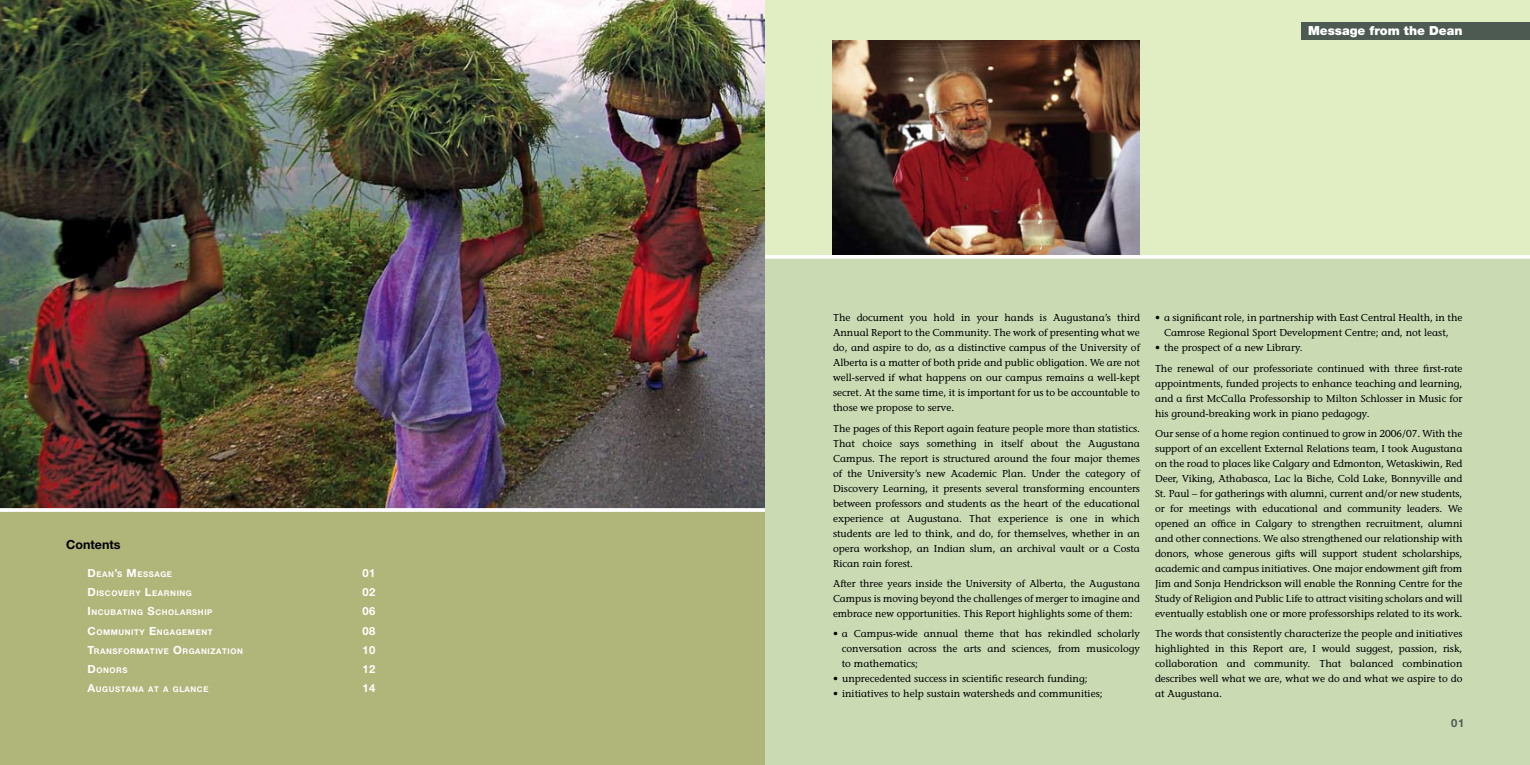
<style>
.page{position:relative;width:1530px;height:765px;background:#fff}
.page>*{position:absolute;margin:0;border:0;box-sizing:border-box;transform-origin:0 0}
.t1{font:900 12.5px "Helvetica Neue LT Std";color:#fff}
.t2{font:700 12.5px "Helvetica Neue LT Std";color:#000}
.t3{font:700 11.25px "Helvetica Neue LT Std";letter-spacing:.05em;color:#fff}
.t4{font:700 11.25px "Helvetica Neue LT Std";color:#4c5a52}
.t5{font:500 10px/15px "Stone Informal Std";color:#000;text-align:justify}
.t6{font:700 7.88px "Helvetica Neue LT Std";letter-spacing:.07em;color:#fff}
.s1{font-size:11.25px}
</style>
<div class="page">
<div style="left:0;top:494px;width:765px;height:271px;background:#b0b579"></div>
<div style="left:765px;top:242px;width:765px;height:523px;background:#cadbb4"></div>
<div style="left:765px;top:0;width:765px;height:255px;background:#e1edc3"></div>
<div style="left:1302px;top:22px;width:228px;height:19px;background:#4c5a52"></div>
<img style="left:0;top:0;width:765px;height:508px">
<img style="left:832px;top:41px;width:308px;height:214px">
<svg style="left:0;top:508px;width:765px;height:4px;background:#f7f6f4"></svg>
<svg style="left:765px;top:255px;width:765px;height:4px;background:#fbfcfa"></svg>
<p class="t2" style="left:66px;top:537px;width:56px">CONTENTS</p>
<p class="t6" style="left:88px;top:569px;width:86px"><span class="s1">D</span>EAN<span class="s1">’</span>S <span class="s1">M</span> ESSAGE</p>
<p class="t3" style="left:362px;top:566px;width:15px">01</p>
<p class="t6" style="left:87px;top:589px;width:106px"><span class="s1">D</span>ISCOVERY <span class="s1">L</span>EARNING</p>
<p class="t3" style="left:362px;top:585px;width:15px">02</p>
<p class="t6" style="left:87px;top:608px;width:127px"><span class="s1">I</span> NCUBATING <span class="s1">S</span>CHOLARSHIP</p>
<p class="t3" style="left:362px;top:605px;width:15px">06</p>
<p class="t6" style="left:87px;top:627px;width:127px"><span class="s1">C</span>OMMUNITY <span class="s1">E</span>NGAGEMENT</p>
<p class="t3" style="left:362px;top:624px;width:15px">08</p>
<p class="t6" style="left:88px;top:646px;width:157px"><span class="s1">T</span>RANSFORMATIVE <span class="s1">O</span>RGANIZATION</p>
<p class="t3" style="left:362px;top:643px;width:15px">10</p>
<p class="t6" style="left:87px;top:665px;width:42px"><span class="s1">D</span>ONORS</p>
<p class="t3" style="left:362px;top:662px;width:15px">12</p>
<p class="t6" style="left:87px;top:684px;width:122px"><span class="s1">A</span>UGUSTANA AT A GLANCE</p>
<p class="t3" style="left:362px;top:681px;width:15px">14</p>
<p class="t1" style="left:1308px;top:24px;width:156px">Message from the Dean</p>
<p class="t5" style="left:833px;top:310px;width:308px">The document you hold in your hands is Augustana’s third Annual Report to the Community. The work of presenting what we do, and aspire to do, as a distinctive campus of the University of Alberta is a matter of both pride and public obligation. We are not well-served if what happens on our campus remains a well-kept secret. At the same time, it is important for us to be accountable to those we propose to serve.</p>
<p class="t5" style="left:833px;top:421px;width:308px">The pages of this Report again feature people more than statistics.<br>That choice says something in itself about the Augustana Campus. The report is structured around the four major themes of the University’s new Academic Plan. Under the category of Discovery Learning, it presents several transforming encounters between professors and students as the heart of the educational experience at Augustana. That experience is one in which students are led to think, and do, for themselves, whether in an opera workshop, an Indian slum, an archival vault or a Costa Rican rain forest.</p>
<p class="t5" style="left:833px;top:576px;width:308px">After three years inside the University of Alberta, the Augustana Campus is moving beyond the challenges of merger to imagine and embrace new opportunities. This Report highlights some of them:</p>
<p class="t5" style="left:842px;top:626px;width:300px;text-indent:-9px">• a Campus-wide annual theme that has rekindled scholarly conversation across the arts and sciences, from musicology to mathematics;</p>
<p class="t5" style="left:833px;top:671px;width:256px">• unprecedented success in scientific research funding;</p>
<p class="t5" style="left:833px;top:686px;width:271px">• initiatives to help sustain watersheds and communities;</p>
<p class="t5" style="left:1155px;top:310px;width:309px;text-align:center">• a significant role, in partnership with East Central Health, in the<br>Camrose Regional Sport Development Centre; and, not least,</p>
<p class="t5" style="left:1155px;top:338px;width:309px;line-height:20.4px">• the prospect of a new Library.<br>The renewal of our professoriate continued with three first-rate</p>
<p class="t5" style="left:1155px;top:376px;width:309px">appointments, funded projects to enhance teaching and learning, and a first McCalla Professorship to Milton Schlosser in Music for his ground-breaking work in piano pedagogy.</p>
<p class="t5" style="left:1155px;top:426px;width:309px">Our sense of a home region continued to grow in 2006/07. With the support of an excellent External Relations team, I took Augustana on the road to places like Calgary and Edmonton, Wetaskiwin, Red Deer, Viking, Athabasca, Lac la Biche, Cold Lake, Bonnyville and St. Paul – for gatherings with alumni, current and/or new students, or for meetings with educational and community leaders. We opened an office in Calgary to strengthen recruitment, alumni and other connections. We also strengthened our relationship with donors, whose generous gifts will support student scholarships, academic and campus initiatives. One major endowment gift from Jim and Sonja Hendrickson will enable the Ronning Centre for the Study of Religion and Public Life to attract visiting scholars and will eventually establish one or more professorships related to its work.</p>
<p class="t5" style="left:1155px;top:627px;width:309px">The words that consistently characterize the people and initiatives highlighted in this Report are, I would suggest, passion, risk, collaboration and community. That balanced combination describes well what we are, what we do and what we aspire to do at Augustana.</p>
<p class="t4" style="left:1451px;top:716px;width:15px">01</p>
</div>
